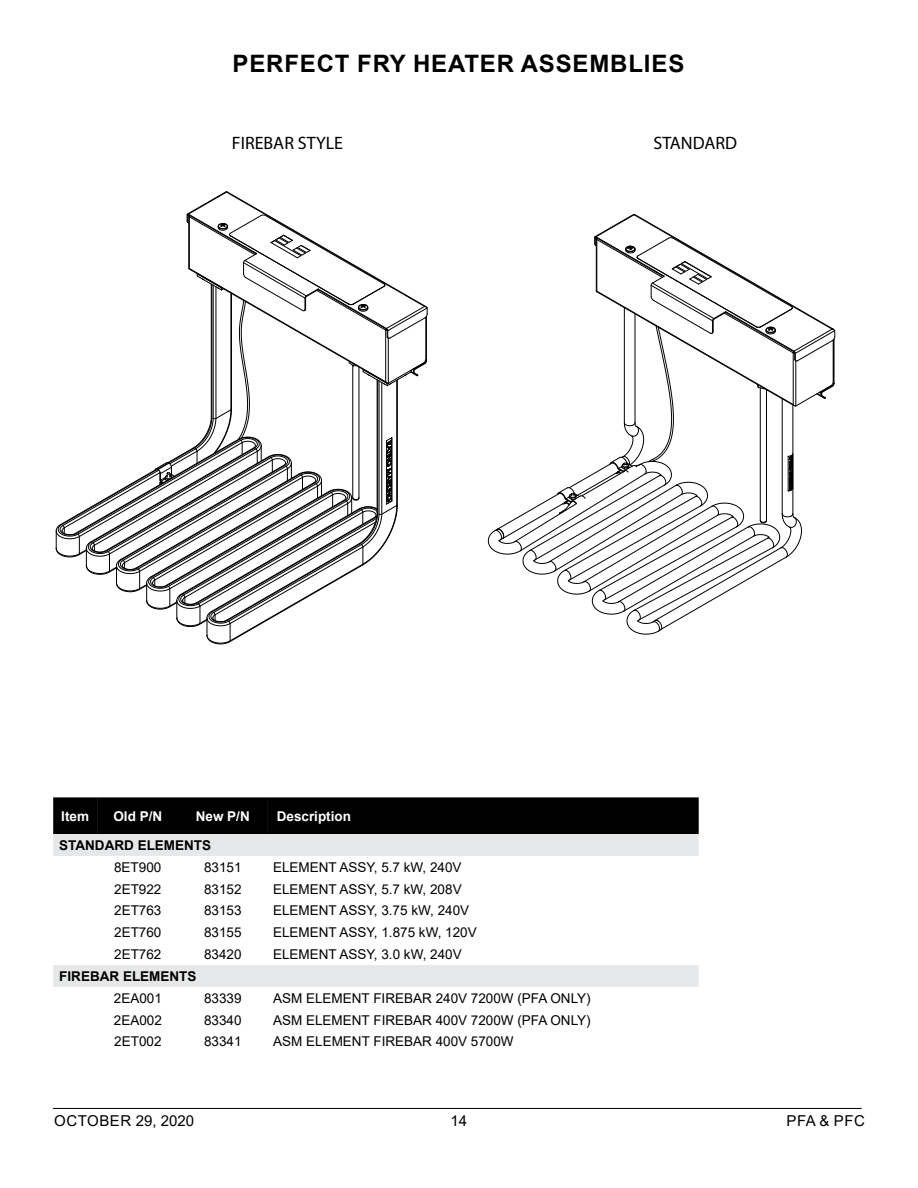
<style>
.page{position:relative;width:918px;height:1188px;background:#fff}
.page>*{position:absolute;margin:0;border:0;box-sizing:border-box;transform-origin:0 0}
.t1{font:700 24px "Arial";letter-spacing:.035em;color:#000}
.t2{font:18px "Myriad Pro";color:#000}
.t3{font:15px "Arial";letter-spacing:.035em;color:#000}
.t4{font:13.5px "Arial";color:#000}
.t5{font:700 13.5px "Arial";color:#000}
.t6{font:700 13.5px "Arial";color:#fff}
</style>
<div class="page">
<hr style="left:53px;top:1108px;width:809px;height:1px;background:#000">
<svg style="left:53px;top:834px;width:646px;height:153px"></svg>
<div style="left:53px;top:797px;width:646px;height:37px;background:#000"></div>
<svg style="left:488px;top:213px;width:348px;height:422px"></svg>
<svg style="left:55px;top:191px;width:373px;height:454px"></svg>
<h1 class="t1" style="left:233px;top:46px;width:453px">PERFECT FRY HEATER ASSEMBLIES</h1>
<h2 class="t2" style="left:232px;top:132px;width:113px">FIREBAR STYLE</h2>
<h2 class="t2" style="left:653px;top:132px;width:85px">STANDARD</h2>
<p class="t6" style="left:61px;top:806px;width:29px">Item</p>
<p class="t6" style="left:113px;top:806px;width:50px">Old P/N</p>
<p class="t6" style="left:196px;top:806px;width:56px">New P/N</p>
<p class="t6" style="left:277px;top:806px;width:76px">Description</p>
<p class="t5" style="left:59px;top:836px;width:153px">STANDARD ELEMENTS</p>
<p class="t4" style="left:114px;top:858px;width:49px">8ET900</p>
<p class="t4" style="left:204px;top:858px;width:39px">83151</p>
<p class="t4" style="left:273px;top:858px;width:190px">ELEMENT ASSY, 5.7 kW, 240V</p>
<p class="t4" style="left:114px;top:880px;width:49px">2ET922</p>
<p class="t4" style="left:204px;top:880px;width:39px">83152</p>
<p class="t4" style="left:273px;top:880px;width:190px">ELEMENT ASSY, 5.7 kW, 208V</p>
<p class="t4" style="left:114px;top:901px;width:49px">2ET763</p>
<p class="t4" style="left:204px;top:901px;width:39px">83153</p>
<p class="t4" style="left:273px;top:901px;width:198px">ELEMENT ASSY, 3.75 kW, 240V</p>
<p class="t4" style="left:114px;top:923px;width:49px">2ET760</p>
<p class="t4" style="left:204px;top:923px;width:39px">83155</p>
<p class="t4" style="left:273px;top:923px;width:205px">ELEMENT ASSY, 1.875 kW, 120V</p>
<p class="t4" style="left:114px;top:945px;width:49px">2ET762</p>
<p class="t4" style="left:204px;top:945px;width:39px">83420</p>
<p class="t4" style="left:273px;top:945px;width:190px">ELEMENT ASSY, 3.0 kW, 240V</p>
<p class="t5" style="left:59px;top:967px;width:139px">FIREBAR ELEMENTS</p>
<p class="t4" style="left:114px;top:989px;width:50px">2EA001</p>
<p class="t4" style="left:204px;top:989px;width:39px">83339</p>
<p class="t4" style="left:273px;top:989px;width:319px">ASM ELEMENT FIREBAR 240V 7200W (PFA ONLY)</p>
<p class="t4" style="left:114px;top:1011px;width:50px">2EA002</p>
<p class="t4" style="left:204px;top:1011px;width:39px">83340</p>
<p class="t4" style="left:273px;top:1011px;width:319px">ASM ELEMENT FIREBAR 400V 7200W (PFA ONLY)</p>
<p class="t4" style="left:114px;top:1032px;width:49px">2ET002</p>
<p class="t4" style="left:204px;top:1032px;width:39px">83341</p>
<p class="t4" style="left:273px;top:1032px;width:242px">ASM ELEMENT FIREBAR 400V 5700W</p>
<p class="t3" style="left:54px;top:1110px;width:141px">OCTOBER 29, 2020</p>
<p class="t3" style="left:451px;top:1110px;width:18px">14</p>
<p class="t3" style="left:787px;top:1110px;width:80px">PFA &amp; PFC</p>
</div>
